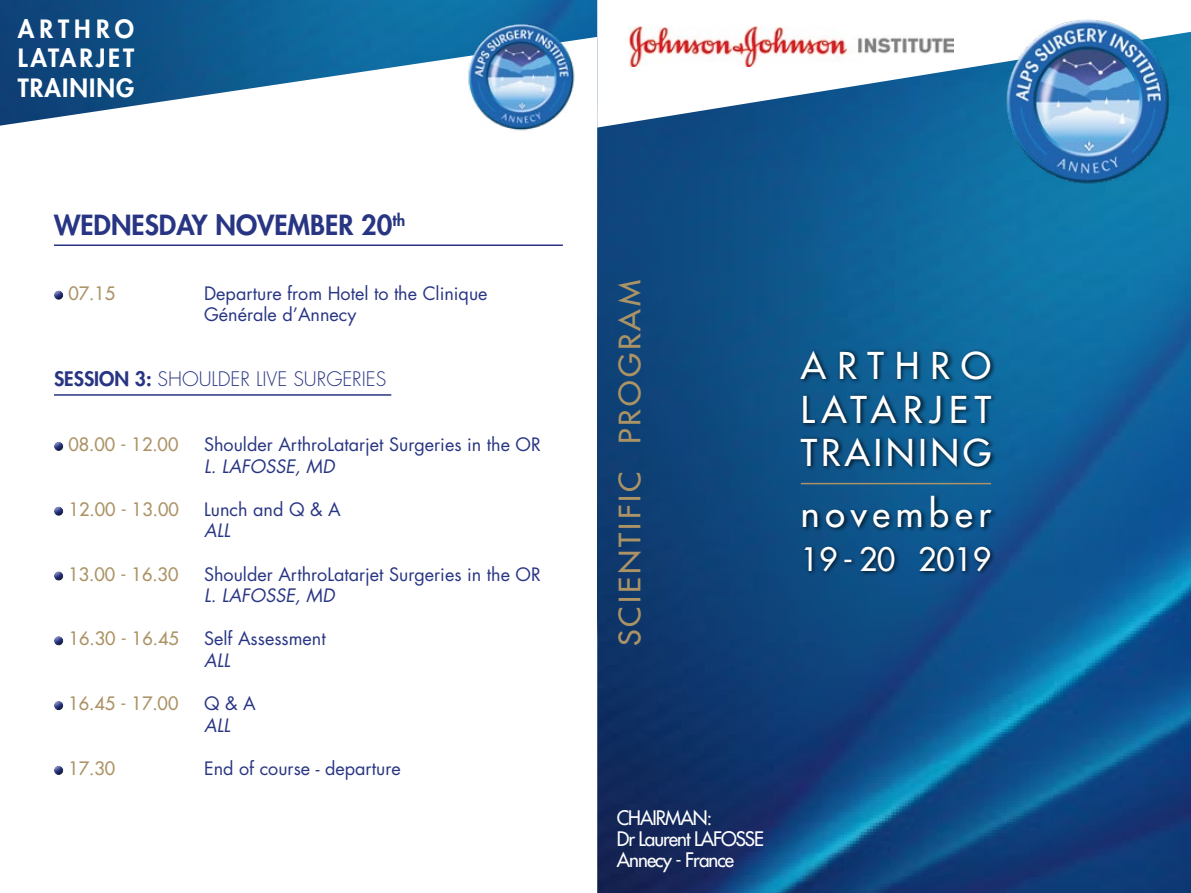
<style>
.page{position:relative;width:1191px;height:893px;background:#fff}
.page>*{position:absolute;margin:0;border:0;box-sizing:border-box;transform-origin:0 0}
.t1{font:500 36px/43.2px "Futura Std";letter-spacing:.16em;color:#fff;text-align:justify}
.t2{font:500 31.5px "Futura Std";color:#fff}
.t3{font:500 28.8px "Futura Std";letter-spacing:.1em;color:#ab9365;scale:1.07 1}
.t4{font:800 27px "Futura Std";color:#283583}
.t5{font:800 24.6px/29.4px "Futura Std";letter-spacing:.115em;color:#fff;text-align:justify}
.t6{font:500 19.5px/21px "Futura Std";letter-spacing:-.05em;color:#fff}
.t7{font:300 19.5px "Futura Std";color:#283583}
.t8{font:18px/21.6px "Futura Std";color:#283583}
.t9{font:500 18px "Futura Std";color:#ab9365}
.t10{font:italic 18px "Futura Std";color:#283583}
.s1{font-weight:800}
</style>
<div class="page">
<img style="left:0;top:0;width:597px;height:111px">
<img style="left:597px;top:128px;width:594px;height:765px">
<svg style="left:597px;top:0;width:594px;height:128px"></svg>
<img style="left:996px;top:11px;width:182px;height:184px">
<div style="left:801px;top:493px;width:196px;height:39px;background:#000;opacity:.75"></div>
<div style="left:802px;top:545px;width:193px;height:31px;background:#000;opacity:.75"></div>
<div style="left:799px;top:348px;width:197px;height:123px;background:#000;opacity:.75"></div>
<hr style="left:801px;top:483px;width:190px;height:1px;background:#ab9365">
<img style="left:462px;top:18px;width:118px;height:113px">
<hr style="left:54px;top:244px;width:509px;height:2px;background:#283583">
<div style="left:49px;top:286px;width:25px;height:14px;background:#000;opacity:.75"></div>
<hr style="left:54px;top:394px;width:337px;height:2px;background:#283583">
<div style="left:49px;top:437px;width:25px;height:14px;background:#000;opacity:.75"></div>
<div style="left:49px;top:502px;width:25px;height:14px;background:#000;opacity:.75"></div>
<div style="left:49px;top:566px;width:25px;height:15px;background:#000;opacity:.75"></div>
<div style="left:49px;top:631px;width:25px;height:15px;background:#000;opacity:.75"></div>
<div style="left:49px;top:696px;width:25px;height:14px;background:#000;opacity:.75"></div>
<div style="left:49px;top:761px;width:25px;height:14px;background:#000;opacity:.75"></div>
<img style="left:629px;top:27px;width:325px;height:40px">
<h3 class="t5" style="left:18px;top:14px;width:118px">ARTHRO LATARJET TRAINING</h3>
<h3 class="t4" style="left:54px;top:208px;width:353px">WEDNESDAY NOVEMBER 20<sup>th</sup></h3>
<p class="t9" style="left:68px;top:282px;width:48px">07.15</p>
<p class="t8" style="left:204px;top:282px;width:285px">Departure from Hotel to the Clinique<br>Générale d’Annecy</p>
<p class="t7" style="left:54px;top:367px;width:334px"><span class="s1">SESSION 3:</span> SHOULDER LIVE SURGERIES</p>
<p class="t9" style="left:68px;top:433px;width:112px">08.00 - 12.00</p>
<p class="t8" style="left:204px;top:434px;width:338px">Shoulder ArthroLatarjet Surgeries in the OR</p>
<p class="t10" style="left:204px;top:454px;width:132px">L. LAFOSSE, MD</p>
<p class="t9" style="left:69px;top:498px;width:112px">12.00 - 13.00</p>
<p class="t8" style="left:204px;top:498px;width:138px">Lunch and Q &amp; A</p>
<p class="t10" style="left:204px;top:519px;width:28px">ALL</p>
<p class="t9" style="left:68px;top:563px;width:112px">13.00 - 16.30</p>
<p class="t8" style="left:204px;top:563px;width:338px">Shoulder ArthroLatarjet Surgeries in the OR</p>
<p class="t10" style="left:204px;top:584px;width:132px">L. LAFOSSE, MD</p>
<p class="t9" style="left:69px;top:627px;width:112px">16.30 - 16.45</p>
<p class="t8" style="left:204px;top:628px;width:123px">Self Assessment</p>
<p class="t10" style="left:204px;top:649px;width:28px">ALL</p>
<p class="t9" style="left:68px;top:692px;width:112px">16.45 - 17.00</p>
<p class="t8" style="left:204px;top:693px;width:53px">Q &amp; A</p>
<p class="t10" style="left:204px;top:714px;width:28px">ALL</p>
<p class="t9" style="left:68px;top:757px;width:48px">17.30</p>
<p class="t8" style="left:204px;top:758px;width:198px">End of course - departure</p>
<h3 class="t3" style="left:612px;top:646px;width:344px;rotate:-90deg">SCIENTIFIC PROGRAM</h3>
<h1 class="t1" style="left:801px;top:345px;width:192px">ARTHRO LATARJET TRAINING</h1>
<h1 class="t1" style="left:801px;top:492px;width:192px">november</h1>
<h2 class="t2" style="left:801px;top:540px;width:192px">19 - 20 2019</h2>
<p class="t6" style="left:617px;top:808px;width:149px">CHAIRMAN:<br>Dr Laurent LAFOSSE<br>Annecy - France</p>
</div>
